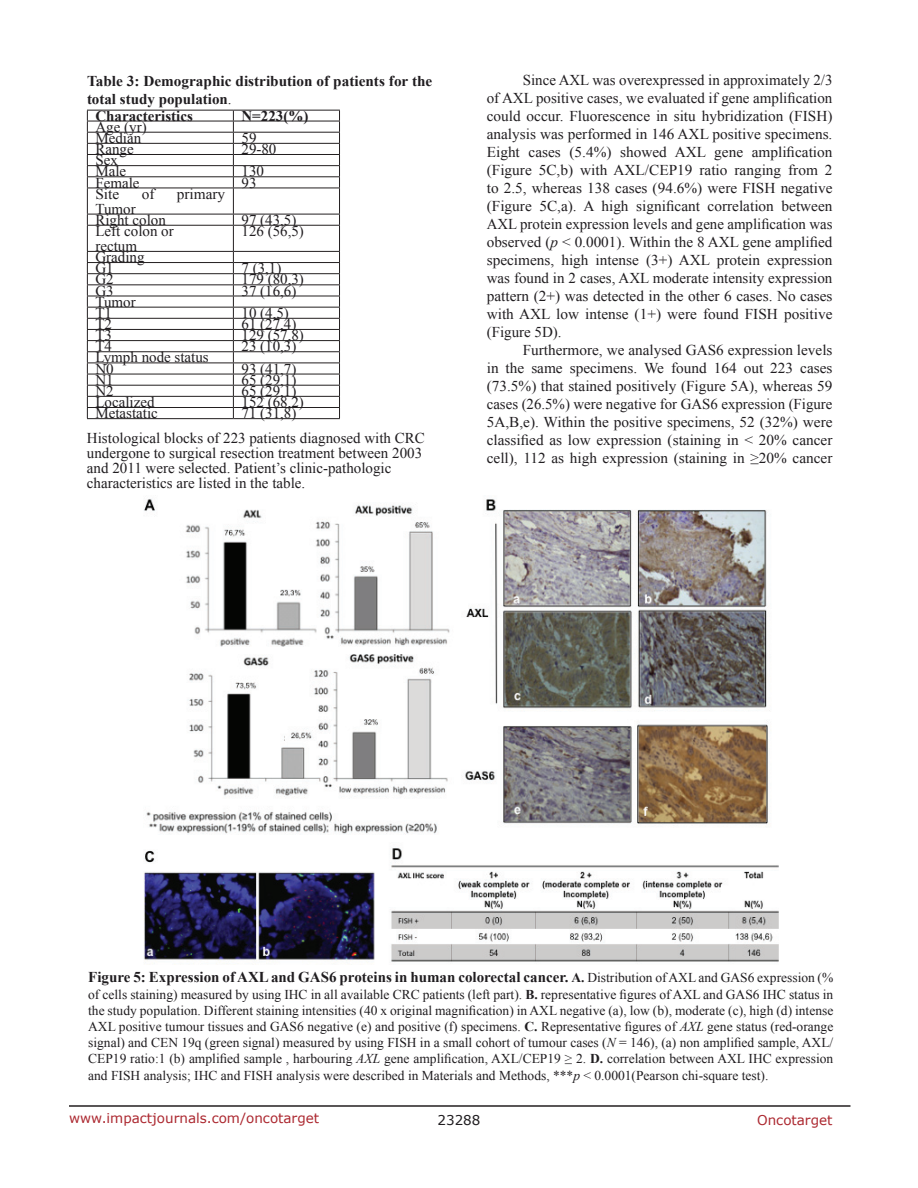
<style>
.page{position:relative;width:918px;height:1188px;background:#fff}
.page>*{position:absolute;margin:0;border:0;box-sizing:border-box;transform-origin:0 0}
.t1{font:15px/18px "Times New Roman";color:#201d20}
.t2{font:700 15px "Times New Roman";color:#201d20}
.t3{font:13.5px/16.2px "Times New Roman";color:#201d20;text-align:justify}
.t4{font:13.5px "Verdana";color:#ac2830}
.t5{font:13.5px "Verdana";color:#201d20}
.s1{font-weight:400}
.s2{font-style:italic}
.s3{font-size:13.5px}
.s4{font-weight:400;font-size:13.5px}
.s5{font-weight:700}
</style>
<div class="page">
<hr style="left:69px;top:1105px;width:781px;height:2px;background:#231f20">
<hr style="left:87px;top:110px;width:146px;height:1px;background:#231f20">
<hr style="left:233px;top:110px;width:107px;height:1px;background:#231f20">
<hr style="left:87px;top:121px;width:146px;height:1px;background:#231f20">
<hr style="left:233px;top:121px;width:107px;height:1px;background:#231f20">
<hr style="left:87px;top:132px;width:146px;height:1px;background:#231f20">
<hr style="left:233px;top:132px;width:107px;height:1px;background:#231f20">
<hr style="left:87px;top:143px;width:146px;height:1px;background:#231f20">
<hr style="left:233px;top:143px;width:107px;height:1px;background:#231f20">
<hr style="left:87px;top:154px;width:146px;height:1px;background:#231f20">
<hr style="left:233px;top:154px;width:107px;height:1px;background:#231f20">
<hr style="left:87px;top:165px;width:146px;height:1px;background:#231f20">
<hr style="left:233px;top:165px;width:107px;height:1px;background:#231f20">
<hr style="left:87px;top:176px;width:146px;height:1px;background:#231f20">
<hr style="left:233px;top:176px;width:107px;height:1px;background:#231f20">
<hr style="left:87px;top:188px;width:146px;height:1px;background:#231f20">
<hr style="left:233px;top:188px;width:107px;height:1px;background:#231f20">
<hr style="left:87px;top:214px;width:146px;height:1px;background:#231f20">
<hr style="left:233px;top:214px;width:107px;height:1px;background:#231f20">
<hr style="left:87px;top:225px;width:146px;height:1px;background:#231f20">
<hr style="left:233px;top:225px;width:107px;height:1px;background:#231f20">
<hr style="left:87px;top:251px;width:146px;height:1px;background:#231f20">
<hr style="left:233px;top:251px;width:107px;height:1px;background:#231f20">
<hr style="left:87px;top:262px;width:146px;height:1px;background:#231f20">
<hr style="left:233px;top:262px;width:107px;height:1px;background:#231f20">
<hr style="left:87px;top:273px;width:146px;height:1px;background:#231f20">
<hr style="left:233px;top:273px;width:107px;height:1px;background:#231f20">
<hr style="left:87px;top:284px;width:146px;height:1px;background:#231f20">
<hr style="left:233px;top:284px;width:107px;height:1px;background:#231f20">
<hr style="left:87px;top:296px;width:146px;height:1px;background:#231f20">
<hr style="left:233px;top:296px;width:107px;height:1px;background:#231f20">
<hr style="left:87px;top:307px;width:146px;height:1px;background:#231f20">
<hr style="left:233px;top:307px;width:107px;height:1px;background:#231f20">
<hr style="left:87px;top:318px;width:146px;height:1px;background:#231f20">
<hr style="left:233px;top:318px;width:107px;height:1px;background:#231f20">
<hr style="left:87px;top:329px;width:146px;height:1px;background:#231f20">
<hr style="left:233px;top:329px;width:107px;height:1px;background:#231f20">
<hr style="left:87px;top:340px;width:146px;height:1px;background:#231f20">
<hr style="left:233px;top:340px;width:107px;height:1px;background:#231f20">
<hr style="left:87px;top:351px;width:146px;height:1px;background:#231f20">
<hr style="left:233px;top:351px;width:107px;height:1px;background:#231f20">
<hr style="left:87px;top:363px;width:146px;height:1px;background:#231f20">
<hr style="left:233px;top:363px;width:107px;height:1px;background:#231f20">
<hr style="left:87px;top:374px;width:146px;height:1px;background:#231f20">
<hr style="left:233px;top:374px;width:107px;height:1px;background:#231f20">
<hr style="left:87px;top:385px;width:146px;height:1px;background:#231f20">
<hr style="left:233px;top:385px;width:107px;height:1px;background:#231f20">
<hr style="left:87px;top:396px;width:146px;height:1px;background:#231f20">
<hr style="left:233px;top:396px;width:107px;height:1px;background:#231f20">
<hr style="left:87px;top:407px;width:146px;height:1px;background:#231f20">
<hr style="left:233px;top:407px;width:107px;height:1px;background:#231f20">
<hr style="left:87px;top:418px;width:146px;height:1px;background:#231f20">
<hr style="left:233px;top:418px;width:107px;height:1px;background:#231f20">
<svg style="left:87px;top:111px;width:1px;height:307px"></svg>
<svg style="left:233px;top:111px;width:1px;height:307px"></svg>
<svg style="left:339px;top:111px;width:1px;height:307px"></svg>
<img style="left:143px;top:499px;width:636px;height:463px">
<p class="t2" style="left:87px;top:70px;width:347px">Table 3: Demographic distribution of patients for the</p>
<p class="t2" style="left:87px;top:88px;width:146px">total study population<span class="s1">.</span></p>
<p class="t2" style="left:95px;top:105px;width:99px">Characteristics</p>
<p class="t2" style="left:242px;top:105px;width:68px">N=223(%)</p>
<p class="t1" style="left:95px;top:121px;width:53px;line-height:11.1px">Age (yr)<br>Median</p>
<p class="t1" style="left:242px;top:129px;width:16px">59</p>
<p class="t1" style="left:95px;top:140px;width:40px">Range</p>
<p class="t1" style="left:242px;top:140px;width:36px">29-80</p>
<p class="t1" style="left:95px;top:154px;width:32px;line-height:11.1px">Sex<br>Male</p>
<p class="t1" style="left:242px;top:162px;width:24px">130</p>
<p class="t1" style="left:95px;top:173px;width:46px">Female</p>
<p class="t1" style="left:242px;top:173px;width:16px">93</p>
<p class="t1" style="left:95px;top:184px;width:25px">Site</p>
<p class="t1" style="left:142px;top:184px;width:14px">of</p>
<p class="t1" style="left:177px;top:184px;width:50px">primary</p>
<p class="t1" style="left:95px;top:203px;width:72px;line-height:11.1px">Tumor<br>Right colon</p>
<p class="t1" style="left:242px;top:211px;width:56px">97 (43,5)</p>
<p class="t1" style="left:95px;top:223px;width:80px;line-height:15px">Left colon or rectum</p>
<p class="t1" style="left:242px;top:222px;width:64px">126 (56,5)</p>
<p class="t1" style="left:95px;top:251px;width:51px;line-height:11.1px">Grading<br>G1</p>
<p class="t1" style="left:242px;top:259px;width:41px">7 (3,1)</p>
<p class="t1" style="left:95px;top:270px;width:20px">G2</p>
<p class="t1" style="left:242px;top:270px;width:64px">179 (80,3)</p>
<p class="t1" style="left:95px;top:281px;width:20px">G3</p>
<p class="t1" style="left:242px;top:281px;width:56px">37 (16,6)</p>
<p class="t1" style="left:95px;top:296px;width:42px;line-height:11.1px">Tumor<br>T1</p>
<p class="t1" style="left:242px;top:304px;width:49px">10 (4,5)</p>
<p class="t1" style="left:95px;top:315px;width:18px">T2</p>
<p class="t1" style="left:242px;top:315px;width:56px">61 (27,4)</p>
<p class="t1" style="left:95px;top:326px;width:18px">T3</p>
<p class="t1" style="left:242px;top:326px;width:64px">129 (57,8)</p>
<p class="t1" style="left:95px;top:337px;width:18px">T4</p>
<p class="t1" style="left:242px;top:337px;width:56px">23 (10,3)</p>
<p class="t1" style="left:95px;top:352px;width:115px;line-height:11.1px">Lymph node status<br>N0</p>
<p class="t1" style="left:242px;top:359px;width:56px">93 (41,7)</p>
<p class="t1" style="left:95px;top:371px;width:20px">N1</p>
<p class="t1" style="left:242px;top:371px;width:56px">65 (29,1)</p>
<p class="t1" style="left:95px;top:382px;width:20px">N2</p>
<p class="t1" style="left:242px;top:382px;width:56px">65 (29,1)</p>
<p class="t1" style="left:95px;top:393px;width:61px">Localized</p>
<p class="t1" style="left:242px;top:393px;width:64px">152 (68,2)</p>
<p class="t1" style="left:95px;top:404px;width:64px">Metastatic</p>
<p class="t1" style="left:87px;top:401px;width:339px;line-height:24.8px;text-indent:155px">71 (31,8)<br>Histological blocks of 223 patients diagnosed with CRC</p>
<p class="t1" style="left:87px;top:445px;width:337px;line-height:15px">undergone to surgical resection treatment between 2003 and 2011 were selected. Patient’s clinic-pathologic characteristics are listed in the table.</p>
<p class="t1" style="left:487px;top:71px;width:347px;text-align:justify;text-indent:36px">Since AXL was overexpressed in approximately 2/3 of AXL positive cases, we evaluated if gene amplification could occur. Fluorescence in situ hybridization (FISH) analysis was performed in 146 AXL positive specimens.<br>Eight cases (5.4%) showed AXL gene amplification (Figure 5C,b) with AXL/CEP19 ratio ranging from 2 to 2.5, whereas 138 cases (94.6%) were FISH negative (Figure 5C,a). A high significant correlation between AXL protein expression levels and gene amplification was observed (<span class="s2">p</span> &lt; 0.0001). Within the 8 AXL gene amplified specimens, high intense (3+) AXL protein expression was found in 2 cases, AXL moderate intensity expression pattern (2+) was detected in the other 6 cases. No cases with AXL low intense (1+) were found FISH positive (Figure 5D).</p>
<p class="t1" style="left:487px;top:341px;width:347px;text-align:justify;text-indent:36px">Furthermore, we analysed GAS6 expression levels in the same specimens. We found 164 out 223 cases (73.5%) that stained positively (Figure 5A), whereas 59 cases (26.5%) were negative for GAS6 expression (Figure 5A,B,e). Within the positive specimens, 52 (32%) were classified as low expression (staining in &lt; 20% cancer cell), 112 as high expression (staining in ≥20% cancer</p>
<p class="t2" style="left:88px;top:967px;width:747px">Figure 5: Expression of AXL and GAS6 proteins in human colorectal cancer. <span class="s3">A.</span> <span class="s4">Distribution of AXL and GAS6 expression (%</span></p>
<p class="t3" style="left:88px;top:986px;width:747px">of cells staining) measured by using IHC in all available CRC patients (left part). <span class="s5">B.</span> representative figures of AXL and GAS6 IHC status in the study population. Different staining intensities (40 x original magnification) in AXL negative (a), low (b), moderate (c), high (d) intense AXL positive tumour tissues and GAS6 negative (e) and positive (f) specimens. <span class="s5">C.</span> Representative figures of <span class="s2">AXL</span> gene status (red-orange signal) and CEN 19q (green signal) measured by using FISH in a small cohort of tumour cases (<span class="s2">N</span> = 146), (a) non amplified sample, AXL/ CEP19 ratio:1 (b) amplified sample , harbouring <span class="s2">AXL</span> gene amplification, AXL/CEP19 ≥ 2. <span class="s5">D.</span> correlation between AXL IHC expression and FISH analysis; IHC and FISH analysis were described in Materials and Methods, ***<span class="s2">p</span> &lt; 0.0001(Pearson chi-square test).</p>
<p class="t4" style="left:69px;top:1109px;width:252px">www.impactjournals.com/oncotarget</p>
<p class="t5" style="left:438px;top:1111px;width:44px">23288</p>
<p class="t4" style="left:757px;top:1111px;width:77px">Oncotarget</p>
</div>
